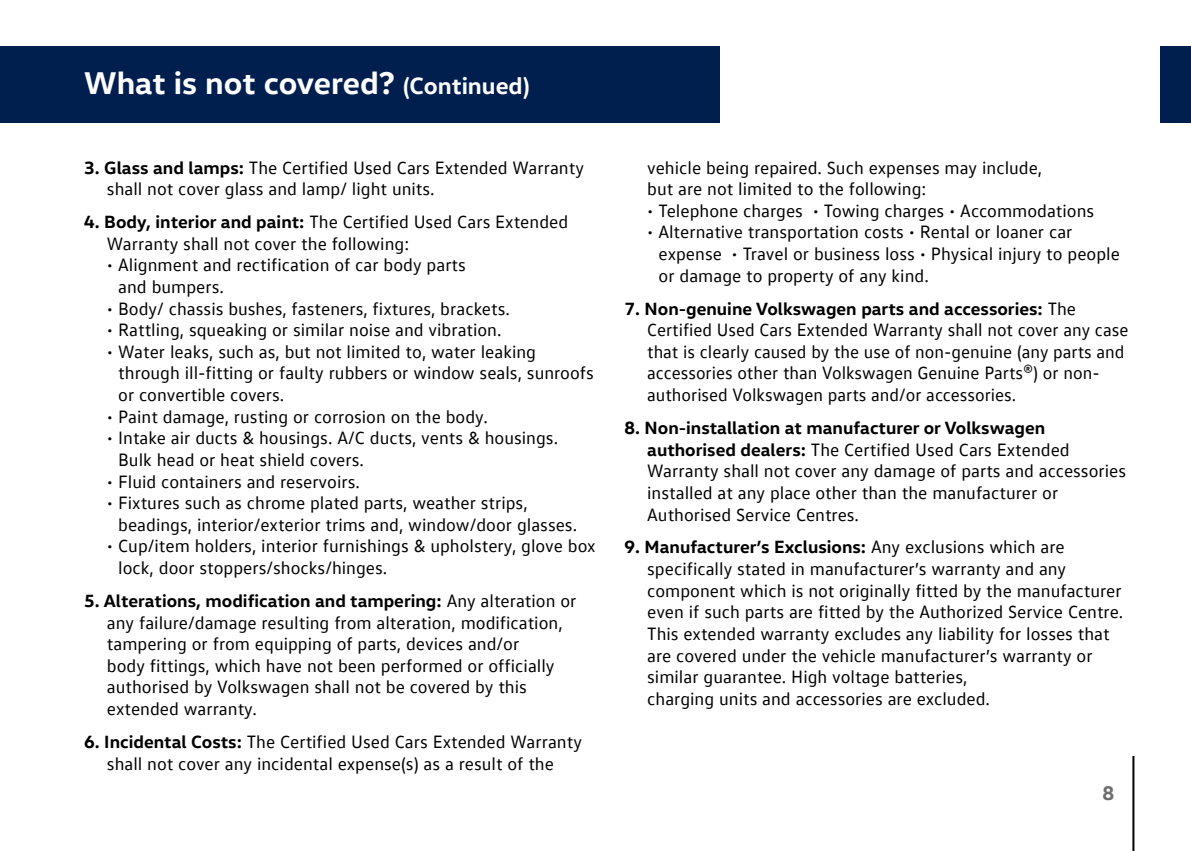
<style>
.page{position:relative;width:1191px;height:851px;background:#fff}
.page>*{position:absolute;margin:0;border:0;box-sizing:border-box;transform-origin:0 0}
.t1{font:700 32px "VW Head";letter-spacing:-.005em;color:#fff}
.t2{font:700 20px "VW Head";color:#706f6f}
.t3{font:18px/21.6px "VW Text Office";color:#000}
.t4{font:700 18px "VW Head";color:#000}
.s1{font-size:24px}
.s2{font-family:"VW Head";font-weight:700}
.s3{font-family:"VW Text Office";font-weight:400}
</style>
<div class="page">
<div style="left:0;top:46px;width:719px;height:77px;background:#001f4f"></div>
<div style="left:1160px;top:46px;width:31px;height:77px;background:#001f4f"></div>
<hr style="left:1132px;top:755px;width:2px;height:95px;background:#000">
<h1 class="t1" style="left:84px;top:62px;width:447px">What is not covered? <span class="s1">(Continued)</span></h1>
<p class="t3" style="left:107px;top:156px;width:478px;text-indent:-23px"><span class="s2">3. Glass and lamps:</span> The Certified Used Cars Extended Warranty shall not cover glass and lamp/ light units.</p>
<p class="t3" style="left:107px;top:211px;width:463px;text-indent:-23px"><span class="s2">4. Body, interior and paint:</span> The Certified Used Cars Extended<br>Warranty shall not cover the following:</p>
<p class="t3" style="left:118px;top:254px;width:349px;text-indent:-11px">• Alignment and rectification of car body parts and bumpers.</p>
<p class="t3" style="left:107px;top:297px;width:404px">• Body/ chassis bushes, fasteners, fixtures, brackets.</p>
<p class="t3" style="left:107px;top:319px;width:396px">• Rattling, squeaking or similar noise and vibration.</p>
<p class="t3" style="left:118px;top:340px;width:477px;text-indent:-11px">• Water leaks, such as, but not limited to, water leaking through ill-fitting or faulty rubbers or window seals, sunroofs or convertible covers.</p>
<p class="t3" style="left:107px;top:405px;width:382px">• Paint damage, rusting or corrosion on the body.</p>
<p class="t3" style="left:118px;top:427px;width:441px;text-indent:-11px">• Intake air ducts &amp; housings. A/C ducts, vents &amp; housings.<br>Bulk head or heat shield covers.</p>
<p class="t3" style="left:107px;top:470px;width:254px">• Fluid containers and reservoirs.</p>
<p class="t3" style="left:118px;top:491px;width:460px;text-indent:-11px">• Fixtures such as chrome plated parts, weather strips, beadings, interior/exterior trims and, window/door glasses.</p>
<p class="t3" style="left:118px;top:535px;width:479px;text-indent:-11px">• Cup/item holders, interior furnishings &amp; upholstery, glove box lock, door stoppers/shocks/hinges.</p>
<p class="t4" style="left:84px;top:589px;width:494px">5. Alterations, modification and tampering: <span class="s3">Any alteration or</span></p>
<p class="t3" style="left:107px;top:611px;width:457px">any failure/damage resulting from alteration, modification, tampering or from equipping of parts, devices and/or<br>body fittings, which have not been performed or officially authorised by Volkswagen shall not be covered by this extended warranty.</p>
<p class="t3" style="left:84px;top:730px;width:499px;text-align:center"><span class="s2">6. Incidental Costs:</span> The Certified Used Cars Extended Warranty shall not cover any incidental expense(s) as a result of the</p>
<p class="t3" style="left:647px;top:156px;width:396px">vehicle being repaired. Such expenses may include, but are not limited to the following:</p>
<p class="t3" style="left:647px;top:199px;width:448px">• Telephone charges • Towing charges • Accommodations</p>
<p class="t3" style="left:658px;top:221px;width:463px;text-indent:-11px">• Alternative transportation costs • Rental or loaner car expense • Travel or business loss • Physical injury to people or damage to property of any kind.</p>
<p class="t4" style="left:624px;top:297px;width:453px">7. Non-genuine Volkswagen parts and accessories: <span class="s3">The</span></p>
<p class="t3" style="left:647px;top:319px;width:482px">Certified Used Cars Extended Warranty shall not cover any case that is clearly caused by the use of non-genuine (any parts and accessories other than Volkswagen Genuine Parts®) or non&shy;authorised Volkswagen parts and/or accessories.</p>
<p class="t4" style="left:624px;top:416px;width:422px">8. Non-installation at manufacturer or Volkswagen</p>
<p class="t3" style="left:647px;top:438px;width:480px"><span class="s2">authorised dealers:</span> The Certified Used Cars Extended Warranty shall not cover any damage of parts and accessories installed at any place other than the manufacturer or Authorised Service Centres.</p>
<p class="t4" style="left:624px;top:535px;width:441px">9. Manufacturer’s Exclusions: <span class="s3">Any exclusions which are</span></p>
<p class="t3" style="left:647px;top:557px;width:477px">specifically stated in manufacturer’s warranty and any component which is not originally fitted by the manufacturer even if such parts are fitted by the Authorized Service Centre.<br>This extended warranty excludes any liability for losses that are covered under the vehicle manufacturer’s warranty or similar guarantee. High voltage batteries,<br>charging units and accessories are excluded.</p>
<p class="t2" style="left:1102px;top:780px;width:13px">8</p>
</div>
